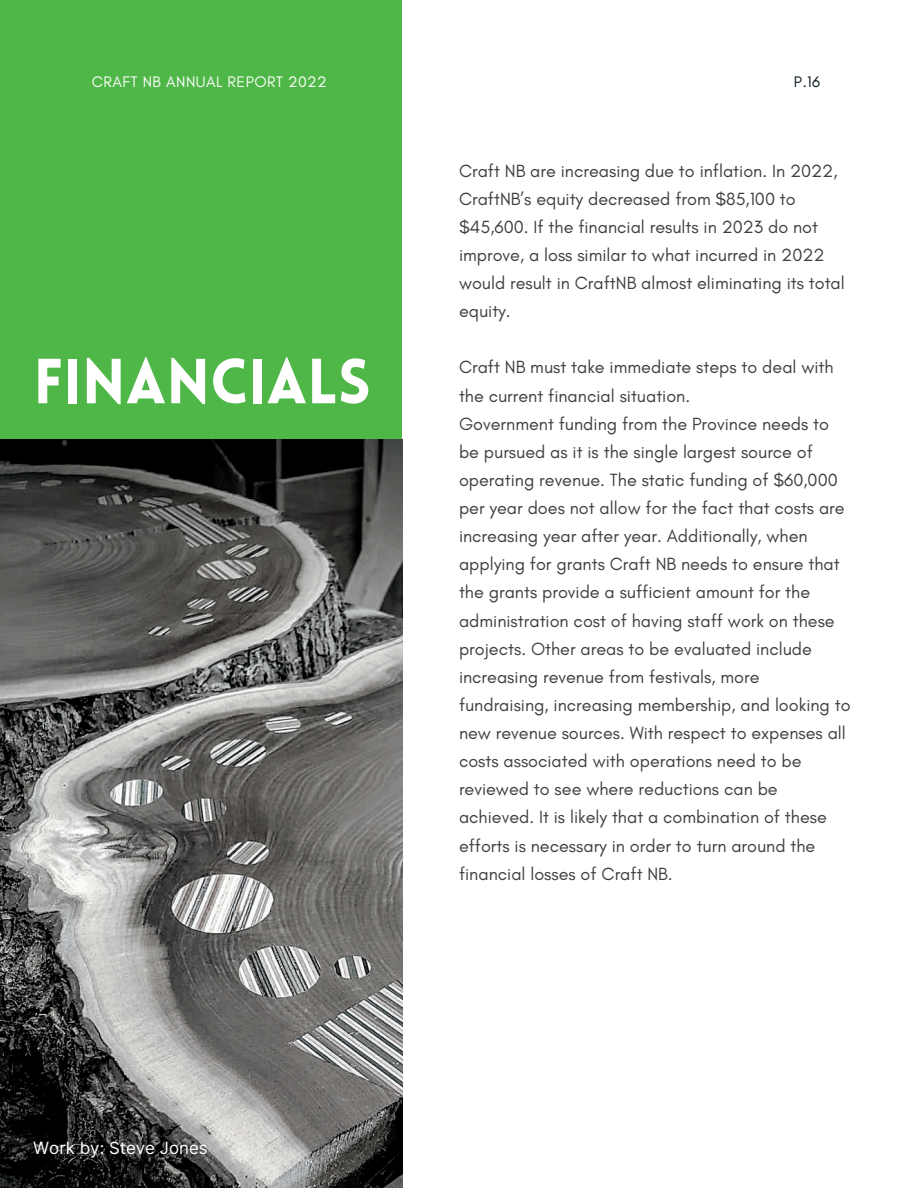
<style>
.page{position:relative;width:918px;height:1188px;background:#fff}
.page>*{position:absolute;margin:0;border:0;box-sizing:border-box;transform-origin:0 0}
.t1{font:900 62.25px "Lovelo";color:#fff}
.t2{font:18px/28.2px "Glacial Indifference";color:#3f3f3f}
.t3{font:16.95px "Inter";color:#fff}
.t4{font:15.6px "Glacial Indifference";letter-spacing:.03em;color:#fff}
.t5{font:15.6px "Glacial Indifference";color:#00141a}
</style>
<div class="page">
<div style="left:0;top:0;width:402px;height:702px;background:#4fb747"></div>
<img style="left:0;top:439px;width:402px;height:749px">
<p class="t4" style="left:92px;top:72px;width:237px">CRAFT NB ANNUAL REPORT 2022</p>
<p class="t5" style="left:794px;top:72px;width:28px">P.16</p>
<p class="t1" style="left:33px;top:357px;width:339px">FINANCIALS</p>
<p class="t2" style="left:459px;top:156px;width:387px">Craft NB are increasing due to inflation. In 2022, CraftNB’s equity decreased from $85,100 to $45,600. If the financial results in 2023 do not improve, a loss similar to what incurred in 2022 would result in CraftNB almost eliminating its total equity.</p>
<p class="t2" style="left:459px;top:353px;width:376px">Craft NB must take immediate steps to deal with the current financial situation.</p>
<p class="t2" style="left:459px;top:409px;width:393px">Government funding from the Province needs to be pursued as it is the single largest source of operating revenue. The static funding of $60,000 per year does not allow for the fact that costs are increasing year after year. Additionally, when applying for grants Craft NB needs to ensure that the grants provide a sufficient amount for the administration cost of having staff work on these projects. Other areas to be evaluated include increasing revenue from festivals, more fundraising, increasing membership, and looking to new revenue sources. With respect to expenses all costs associated with operations need to be reviewed to see where reductions can be achieved. It is likely that a combination of these efforts is necessary in order to turn around the financial losses of Craft NB.</p>
<p class="t3" style="left:33px;top:1138px;width:176px">Work by: Steve Jones</p>
</div>
